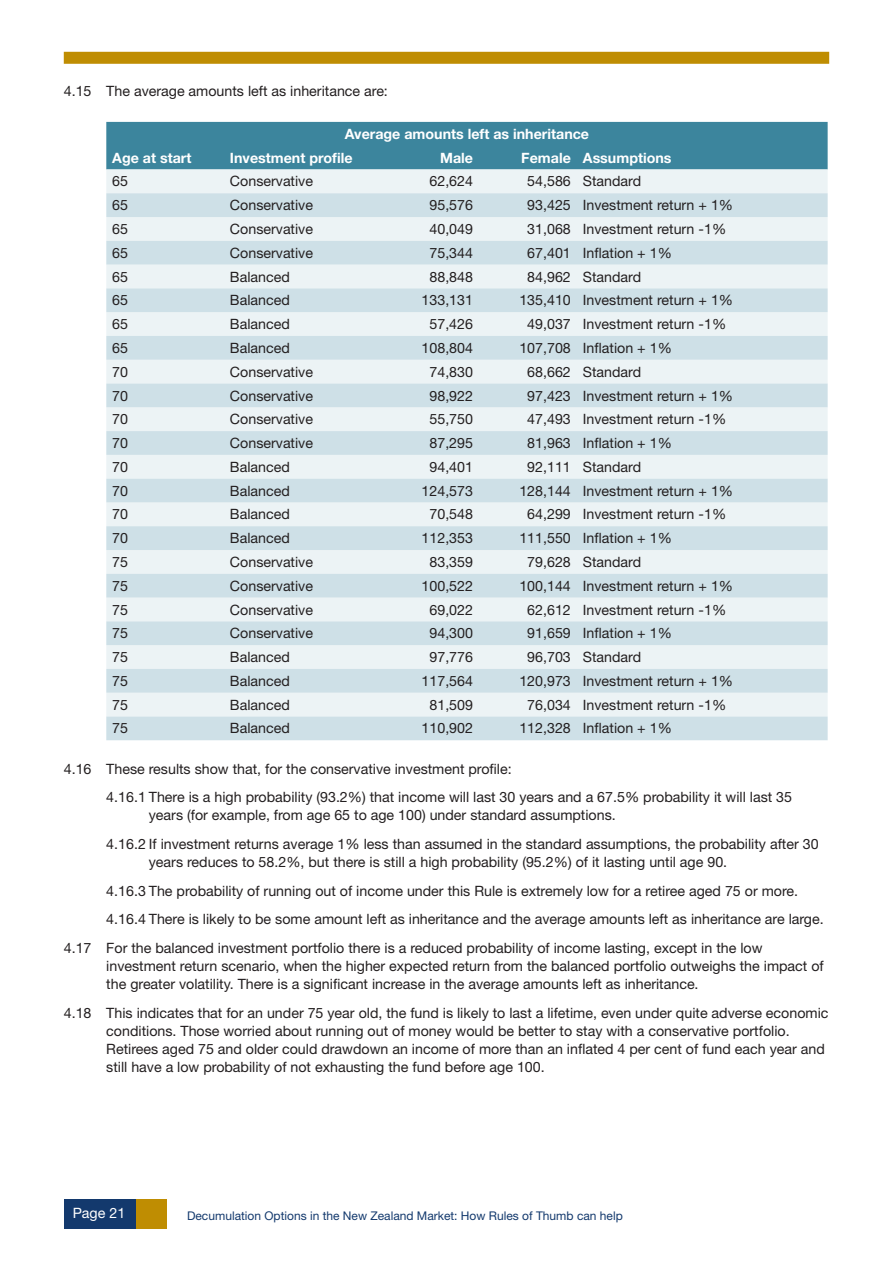
<style>
.page{position:relative;width:893px;height:1263px;background:#fff}
.page>*{position:absolute;margin:0;border:0;box-sizing:border-box;transform-origin:0 0}
.Body{font:14.25px/18px "Helvetica Neue LT Pro";color:#231f20}
.Body-2{font:700 14.25px "Helvetica Neue LT Pro";color:#fff}
.t1{font:14.25px "Helvetica Neue LT Pro";color:#fff}
.t2{font:12px "Helvetica Neue LT Pro";color:#13396d}
</style>
<div class="page">
<div style="left:64px;top:52px;width:765px;height:12px;background:#bf8d02"></div>
<div style="left:106px;top:122px;width:722px;height:47px;background:#3c859d"></div>
<div style="left:106px;top:169px;width:722px;height:24px;background:#ecf3f5"></div>
<svg style="left:106px;top:193px;width:722px;height:547px;background:#dce9ed"></svg>
<div style="left:64px;top:1199px;width:103px;height:29px;background:#13396d"></div>
<div style="left:136px;top:1199px;width:31px;height:29px;background:#bf8d02"></div>
<p class="Body" style="left:64px;top:82px;width:326px">4.15 The average amounts left as inheritance are:</p>
<p class="Body-2" style="left:345px;top:125px;width:246px">Average amounts left as inheritance</p>
<p class="Body-2" style="left:112px;top:149px;width:81px">Age at start</p>
<p class="Body-2" style="left:230px;top:149px;width:124px">Investment profile</p>
<p class="Body-2" style="left:440px;top:149px;width:34px">Male</p>
<p class="Body-2" style="left:521px;top:149px;width:51px">Female</p>
<p class="Body-2" style="left:583px;top:149px;width:90px">Assumptions</p>
<p class="Body" style="left:112px;top:172px;width:17px">65</p>
<p class="Body" style="left:230px;top:172px;width:85px">Conservative</p>
<p class="Body" style="left:429px;top:172px;width:45px">62,624</p>
<p class="Body" style="left:527px;top:172px;width:45px">54,586</p>
<p class="Body" style="left:583px;top:172px;width:60px">Standard</p>
<p class="Body" style="left:112px;top:196px;width:17px">65</p>
<p class="Body" style="left:230px;top:196px;width:85px">Conservative</p>
<p class="Body" style="left:429px;top:196px;width:45px">95,576</p>
<p class="Body" style="left:527px;top:196px;width:45px">93,425</p>
<p class="Body" style="left:583px;top:196px;width:152px">Investment return + 1%</p>
<p class="Body" style="left:112px;top:220px;width:17px">65</p>
<p class="Body" style="left:230px;top:220px;width:85px">Conservative</p>
<p class="Body" style="left:429px;top:220px;width:45px">40,049</p>
<p class="Body" style="left:527px;top:220px;width:45px">31,068</p>
<p class="Body" style="left:583px;top:220px;width:145px">Investment return -1%</p>
<p class="Body" style="left:112px;top:243px;width:17px">65</p>
<p class="Body" style="left:230px;top:243px;width:85px">Conservative</p>
<p class="Body" style="left:429px;top:243px;width:45px">75,344</p>
<p class="Body" style="left:527px;top:243px;width:45px">67,401</p>
<p class="Body" style="left:583px;top:243px;width:91px">Inflation + 1%</p>
<p class="Body" style="left:112px;top:267px;width:17px">65</p>
<p class="Body" style="left:230px;top:267px;width:61px">Balanced</p>
<p class="Body" style="left:429px;top:267px;width:45px">88,848</p>
<p class="Body" style="left:527px;top:267px;width:45px">84,962</p>
<p class="Body" style="left:583px;top:267px;width:60px">Standard</p>
<p class="Body" style="left:112px;top:291px;width:17px">65</p>
<p class="Body" style="left:230px;top:291px;width:61px">Balanced</p>
<p class="Body" style="left:422px;top:291px;width:53px">133,131</p>
<p class="Body" style="left:519px;top:291px;width:53px">135,410</p>
<p class="Body" style="left:583px;top:291px;width:152px">Investment return + 1%</p>
<p class="Body" style="left:112px;top:315px;width:17px">65</p>
<p class="Body" style="left:230px;top:315px;width:61px">Balanced</p>
<p class="Body" style="left:429px;top:315px;width:45px">57,426</p>
<p class="Body" style="left:527px;top:315px;width:45px">49,037</p>
<p class="Body" style="left:583px;top:315px;width:145px">Investment return -1%</p>
<p class="Body" style="left:112px;top:338px;width:17px">65</p>
<p class="Body" style="left:230px;top:338px;width:61px">Balanced</p>
<p class="Body" style="left:422px;top:338px;width:53px">108,804</p>
<p class="Body" style="left:519px;top:338px;width:53px">107,708</p>
<p class="Body" style="left:583px;top:338px;width:91px">Inflation + 1%</p>
<p class="Body" style="left:112px;top:362px;width:17px">70</p>
<p class="Body" style="left:230px;top:362px;width:85px">Conservative</p>
<p class="Body" style="left:429px;top:362px;width:45px">74,830</p>
<p class="Body" style="left:527px;top:362px;width:45px">68,662</p>
<p class="Body" style="left:583px;top:362px;width:60px">Standard</p>
<p class="Body" style="left:112px;top:386px;width:17px">70</p>
<p class="Body" style="left:230px;top:386px;width:85px">Conservative</p>
<p class="Body" style="left:429px;top:386px;width:45px">98,922</p>
<p class="Body" style="left:527px;top:386px;width:45px">97,423</p>
<p class="Body" style="left:583px;top:386px;width:152px">Investment return + 1%</p>
<p class="Body" style="left:112px;top:410px;width:17px">70</p>
<p class="Body" style="left:230px;top:410px;width:85px">Conservative</p>
<p class="Body" style="left:429px;top:410px;width:45px">55,750</p>
<p class="Body" style="left:527px;top:410px;width:45px">47,493</p>
<p class="Body" style="left:583px;top:410px;width:145px">Investment return -1%</p>
<p class="Body" style="left:112px;top:434px;width:17px">70</p>
<p class="Body" style="left:230px;top:434px;width:85px">Conservative</p>
<p class="Body" style="left:429px;top:434px;width:45px">87,295</p>
<p class="Body" style="left:527px;top:434px;width:45px">81,963</p>
<p class="Body" style="left:583px;top:434px;width:91px">Inflation + 1%</p>
<p class="Body" style="left:112px;top:457px;width:17px">70</p>
<p class="Body" style="left:230px;top:457px;width:61px">Balanced</p>
<p class="Body" style="left:429px;top:457px;width:45px">94,401</p>
<p class="Body" style="left:527px;top:457px;width:45px">92,111</p>
<p class="Body" style="left:583px;top:457px;width:60px">Standard</p>
<p class="Body" style="left:112px;top:481px;width:17px">70</p>
<p class="Body" style="left:230px;top:481px;width:61px">Balanced</p>
<p class="Body" style="left:422px;top:481px;width:53px">124,573</p>
<p class="Body" style="left:519px;top:481px;width:53px">128,144</p>
<p class="Body" style="left:583px;top:481px;width:152px">Investment return + 1%</p>
<p class="Body" style="left:112px;top:505px;width:17px">70</p>
<p class="Body" style="left:230px;top:505px;width:61px">Balanced</p>
<p class="Body" style="left:429px;top:505px;width:45px">70,548</p>
<p class="Body" style="left:527px;top:505px;width:45px">64,299</p>
<p class="Body" style="left:583px;top:505px;width:145px">Investment return -1%</p>
<p class="Body" style="left:112px;top:529px;width:17px">70</p>
<p class="Body" style="left:230px;top:529px;width:61px">Balanced</p>
<p class="Body" style="left:422px;top:529px;width:53px">112,353</p>
<p class="Body" style="left:519px;top:529px;width:53px">111,550</p>
<p class="Body" style="left:583px;top:529px;width:91px">Inflation + 1%</p>
<p class="Body" style="left:112px;top:553px;width:17px">75</p>
<p class="Body" style="left:230px;top:553px;width:85px">Conservative</p>
<p class="Body" style="left:429px;top:553px;width:45px">83,359</p>
<p class="Body" style="left:527px;top:553px;width:45px">79,628</p>
<p class="Body" style="left:583px;top:553px;width:60px">Standard</p>
<p class="Body" style="left:112px;top:576px;width:17px">75</p>
<p class="Body" style="left:230px;top:576px;width:85px">Conservative</p>
<p class="Body" style="left:422px;top:576px;width:53px">100,522</p>
<p class="Body" style="left:519px;top:576px;width:53px">100,144</p>
<p class="Body" style="left:583px;top:576px;width:152px">Investment return + 1%</p>
<p class="Body" style="left:112px;top:600px;width:17px">75</p>
<p class="Body" style="left:230px;top:600px;width:85px">Conservative</p>
<p class="Body" style="left:429px;top:600px;width:45px">69,022</p>
<p class="Body" style="left:527px;top:600px;width:45px">62,612</p>
<p class="Body" style="left:583px;top:600px;width:145px">Investment return -1%</p>
<p class="Body" style="left:112px;top:624px;width:17px">75</p>
<p class="Body" style="left:230px;top:624px;width:85px">Conservative</p>
<p class="Body" style="left:429px;top:624px;width:45px">94,300</p>
<p class="Body" style="left:527px;top:624px;width:45px">91,659</p>
<p class="Body" style="left:583px;top:624px;width:91px">Inflation + 1%</p>
<p class="Body" style="left:112px;top:648px;width:17px">75</p>
<p class="Body" style="left:230px;top:648px;width:61px">Balanced</p>
<p class="Body" style="left:429px;top:648px;width:45px">97,776</p>
<p class="Body" style="left:527px;top:648px;width:45px">96,703</p>
<p class="Body" style="left:583px;top:648px;width:60px">Standard</p>
<p class="Body" style="left:112px;top:671px;width:17px">75</p>
<p class="Body" style="left:230px;top:671px;width:61px">Balanced</p>
<p class="Body" style="left:422px;top:671px;width:53px">117,564</p>
<p class="Body" style="left:519px;top:671px;width:53px">120,973</p>
<p class="Body" style="left:583px;top:671px;width:152px">Investment return + 1%</p>
<p class="Body" style="left:112px;top:695px;width:17px">75</p>
<p class="Body" style="left:230px;top:695px;width:61px">Balanced</p>
<p class="Body" style="left:429px;top:695px;width:45px">81,509</p>
<p class="Body" style="left:527px;top:695px;width:45px">76,034</p>
<p class="Body" style="left:583px;top:695px;width:145px">Investment return -1%</p>
<p class="Body" style="left:112px;top:719px;width:17px">75</p>
<p class="Body" style="left:230px;top:719px;width:61px">Balanced</p>
<p class="Body" style="left:422px;top:719px;width:53px">110,902</p>
<p class="Body" style="left:519px;top:719px;width:53px">112,328</p>
<p class="Body" style="left:583px;top:719px;width:91px">Inflation + 1%</p>
<p class="Body" style="left:64px;top:759px;width:449px">4.16 These results show that, for the conservative investment profile:</p>
<p class="Body" style="left:149px;top:788px;width:645px;text-indent:-43px">4.16.1 There is a high probability (93.2%) that income will last 30 years and a 67.5% probability it will last 35 years (for example, from age 65 to age 100) under standard assumptions.</p>
<p class="Body" style="left:149px;top:835px;width:671px;text-indent:-43px">4.16.2 If investment returns average 1% less than assumed in the standard assumptions, the probability after 30 years reduces to 58.2%, but there is still a high probability (95.2%) of it lasting until age 90.</p>
<p class="Body" style="left:106px;top:881px;width:693px">4.16.3 The probability of running out of income under this Rule is extremely low for a retiree aged 75 or more.</p>
<p class="Body" style="left:106px;top:910px;width:719px">4.16.4 There is likely to be some amount left as inheritance and the average amounts left as inheritance are large.</p>
<p class="Body" style="left:106px;top:938px;width:719px;text-indent:-43px">4.17 For the balanced investment portfolio there is a reduced probability of income lasting, except in the low investment return scenario, when the higher expected return from the balanced portfolio outweighs the impact of the greater volatility. There is a significant increase in the average amounts left as inheritance.</p>
<p class="Body" style="left:106px;top:1003px;width:724px;text-indent:-43px">4.18 This indicates that for an under 75 year old, the fund is likely to last a lifetime, even under quite adverse economic conditions. Those worried about running out of money would be better to stay with a conservative portfolio.<br>Retirees aged 75 and older could drawdown an income of more than an inflated 4 per cent of fund each year and still have a low probability of not exhausting the fund before age 100.</p>
<p class="t1" style="left:73px;top:1204px;width:54px">Page 21</p>
<p class="t2" style="left:187px;top:1208px;width:437px">Decumulation Options in the New Zealand Market: How Rules of Thumb can help</p>
</div>
